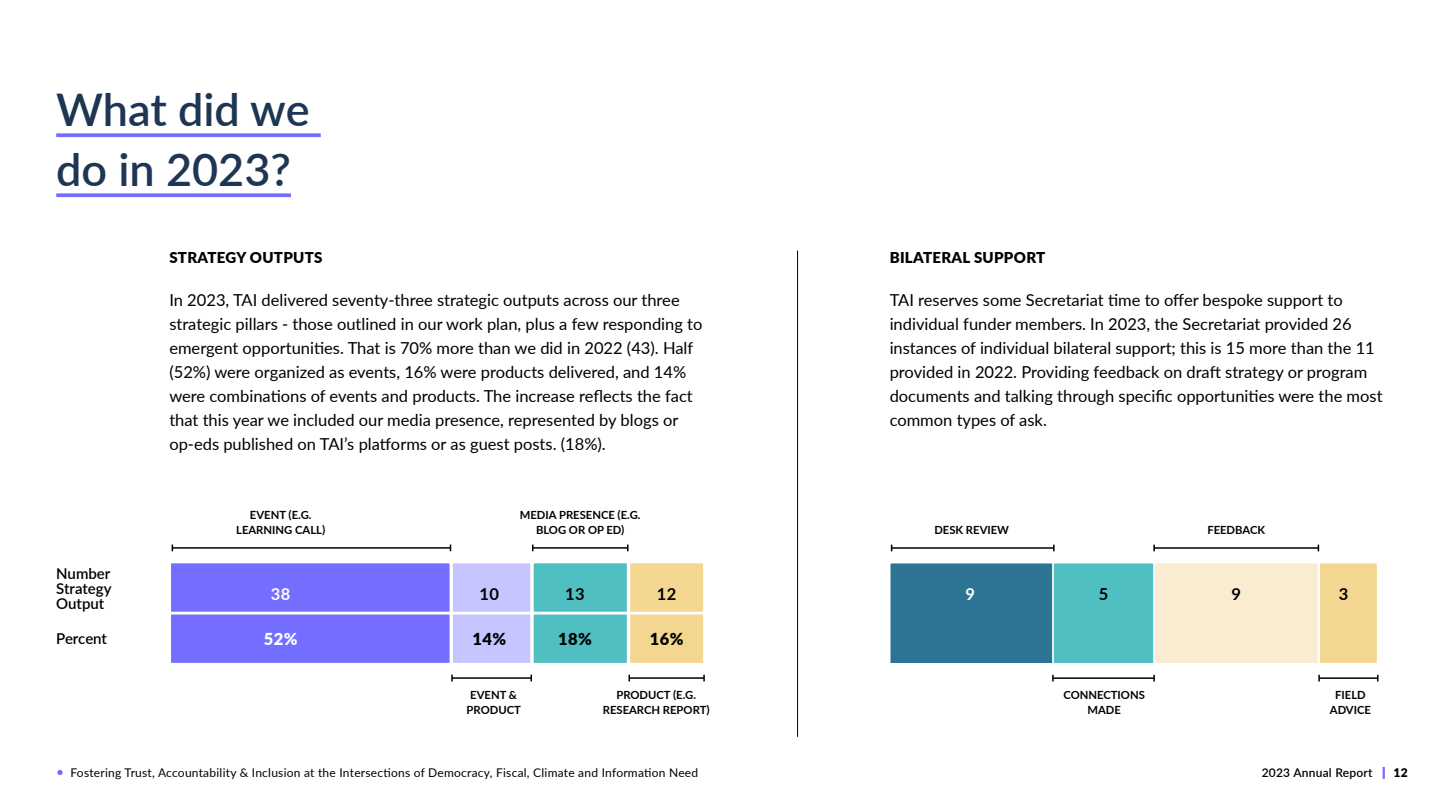
<style>
.page{position:relative;width:1440px;height:810px;background:#fff}
.page>*{position:absolute;margin:0;border:0;box-sizing:border-box;transform-origin:0 0}
.t1{font:600 45px/60px "Lato";color:#1e3653}
.t2{font:16.5px/24px "Lato";color:#000}
.t3{font:700 16.5px "Lato";color:#000}
.t4{font:900 16.5px "Lato";color:#000}
.t5{font:700 16.5px "Lato";color:#fff}
.t6{font:900 16.5px "Lato";color:#fff}
.t7{font:900 15px "Lato";letter-spacing:.02em;color:#000}
.t8{font:600 15px/15px "Lato";color:#000;text-align:justify}
.t9{font:12px "Lato";letter-spacing:.02em;color:#000}
.t10{font:600 12px "Lato";letter-spacing:.02em;color:#000}
.t11{font:900 12px "Lato";color:#000}
.t12{font:700 11.25px/15px "Lato";color:#000;text-align:center}
</style>
<div class="page">
<svg style="left:1383px;top:767px;width:2px;height:12px"></svg>
<svg style="left:57px;top:770px;width:6px;height:5px"></svg>
<svg style="left:56px;top:133px;width:265px;height:4px"></svg>
<svg style="left:56px;top:193px;width:235px;height:4px"></svg>
<div style="left:169px;top:562px;width:282px;height:51px;background:#736eff;border:2px solid #fff"></div>
<div style="left:889px;top:562px;width:166px;height:103px;background:#2d7494;border:2px solid #fff"></div>
<div style="left:169px;top:613px;width:282px;height:52px;background:#736eff;border:2px solid #fff"></div>
<div style="left:532px;top:562px;width:97px;height:51px;background:#50bfc2;border:2px solid #fff"></div>
<div style="left:1153px;top:562px;width:166px;height:103px;background:#f9ecd1;border:2px solid #fff"></div>
<div style="left:532px;top:613px;width:97px;height:52px;background:#50bfc2;border:2px solid #fff"></div>
<div style="left:629px;top:562px;width:76px;height:51px;background:#f3d68f;border:2px solid #fff"></div>
<div style="left:1318px;top:562px;width:61px;height:103px;background:#f3d68f;border:2px solid #fff"></div>
<div style="left:629px;top:613px;width:76px;height:52px;background:#f3d68f;border:2px solid #fff"></div>
<div style="left:451px;top:562px;width:81px;height:51px;background:#c7c5ff;border:2px solid #fff"></div>
<div style="left:1052px;top:562px;width:103px;height:103px;background:#50bfc2;border:2px solid #fff"></div>
<div style="left:451px;top:613px;width:81px;height:52px;background:#c7c5ff;border:2px solid #fff"></div>
<hr style="left:172px;top:547px;width:279px;height:2px;background:#000">
<hr style="left:892px;top:547px;width:162px;height:2px;background:#000">
<hr style="left:797px;top:250px;width:1px;height:487px;background:#000">
<hr style="left:533px;top:547px;width:95px;height:2px;background:#000">
<svg style="left:532px;top:545px;width:2px;height:6px"></svg>
<hr style="left:1154px;top:547px;width:164px;height:2px;background:#000">
<hr style="left:452px;top:677px;width:79px;height:2px;background:#000">
<svg style="left:451px;top:675px;width:2px;height:6px"></svg>
<hr style="left:1053px;top:677px;width:101px;height:2px;background:#000">
<svg style="left:1052px;top:675px;width:2px;height:7px"></svg>
<svg style="left:1153px;top:675px;width:2px;height:7px"></svg>
<hr style="left:629px;top:677px;width:75px;height:2px;background:#000">
<svg style="left:703px;top:675px;width:2px;height:6px"></svg>
<hr style="left:1319px;top:677px;width:59px;height:2px;background:#000">
<svg style="left:1318px;top:675px;width:2px;height:7px"></svg>
<svg style="left:1377px;top:675px;width:2px;height:7px"></svg>
<h1 class="t1" style="left:56px;top:78px;width:255px">What did we do in 2023?</h1>
<p class="t7" style="left:169px;top:246px;width:155px">STRATEGY OUTPUTS</p>
<p class="t7" style="left:890px;top:246px;width:157px">BILATERAL SUPPORT</p>
<p class="t2" style="left:169px;top:287px;width:535px">In 2023, TAI delivered seventy-three strategic outputs across our three strategic pillars - those outlined in our work plan, plus a few responding to emergent opportunities. That is 70% more than we did in 2022 (43). Half (52%) were organized as events, 16% were products delivered, and 14% were combinations of events and products. The increase reflects the fact that this year we included our media presence, represented by blogs or op-eds published on TAI’s platforms or as guest posts. (18%).</p>
<p class="t2" style="left:890px;top:287px;width:494px">TAI reserves some Secretariat time to offer bespoke support to individual funder members. In 2023, the Secretariat provided 26 instances of individual bilateral support; this is 15 more than the 11 provided in 2022. Providing feedback on draft strategy or program documents and talking through specific opportunities were the most common types of ask.</p>
<p class="t8" style="left:56px;top:565px;width:57px">Number Strategy Output</p>
<p class="t8" style="left:56px;top:631px;width:52px">Percent</p>
<p class="t12" style="left:236px;top:507px;width:91px">EVENT (E.G.<br>LEARNING CALL)</p>
<p class="t12" style="left:520px;top:507px;width:122px">MEDIA PRESENCE (E.G.<br>BLOG OR OP ED)</p>
<p class="t12" style="left:934px;top:522px;width:76px">DESK REVIEW</p>
<p class="t12" style="left:1207px;top:522px;width:59px">FEEDBACK</p>
<p class="t5" style="left:271px;top:582px;width:21px">38</p>
<p class="t5" style="left:966px;top:582px;width:11px">9</p>
<p class="t6" style="left:264px;top:627px;width:35px">52%</p>
<p class="t3" style="left:480px;top:582px;width:21px">10</p>
<p class="t3" style="left:1099px;top:582px;width:11px">5</p>
<p class="t4" style="left:472px;top:627px;width:35px">14%</p>
<p class="t3" style="left:565px;top:582px;width:21px">13</p>
<p class="t3" style="left:1231px;top:582px;width:11px">9</p>
<p class="t4" style="left:558px;top:627px;width:35px">18%</p>
<p class="t3" style="left:657px;top:582px;width:21px">12</p>
<p class="t3" style="left:1339px;top:582px;width:11px">3</p>
<p class="t4" style="left:650px;top:627px;width:35px">16%</p>
<p class="t12" style="left:603px;top:687px;width:108px">PRODUCT (E.G.<br>RESEARCH REPORT)</p>
<p class="t12" style="left:1330px;top:687px;width:43px">FIELD<br>ADVICE</p>
<p class="t12" style="left:467px;top:687px;width:56px">EVENT &amp;<br>PRODUCT</p>
<p class="t12" style="left:1063px;top:687px;width:83px">CONNECTIONS<br>MADE</p>
<p class="t9" style="left:70px;top:764px;width:629px">Fostering Trust, Accountability &amp; Inclusion at the Intersections of Democracy, Fiscal, Climate and Information Need</p>
<p class="t10" style="left:1262px;top:763px;width:112px">2023 Annual Report</p>
<p class="t11" style="left:1394px;top:763px;width:16px">12</p>
</div>
